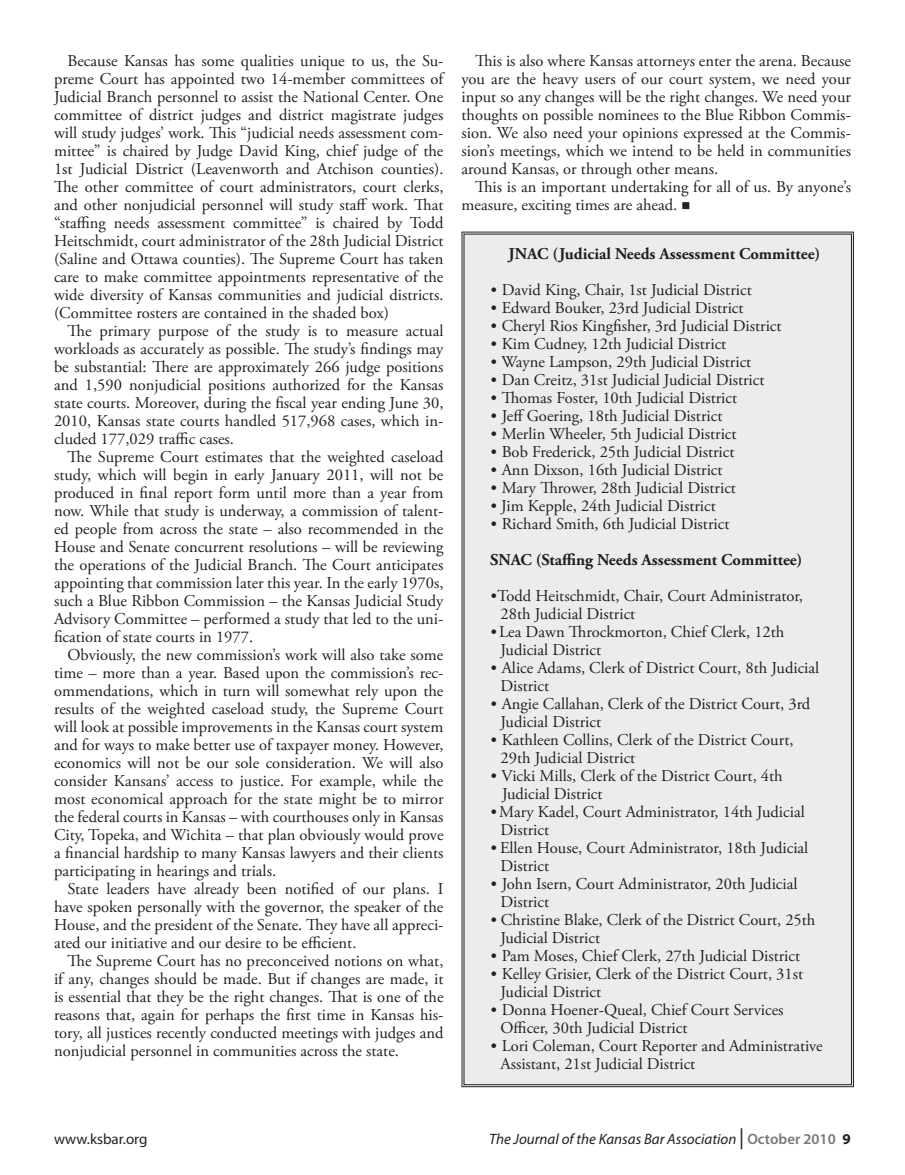
<style>
.page{position:relative;width:905px;height:1175px;background:#fff}
.page>*{position:absolute;margin:0;border:0;box-sizing:border-box;transform-origin:0 0}
.Body{font:16.5px/18px "Adobe Garamond Pro";color:#231f20;text-align:justify}
.Body-2{font:700 16.5px "Adobe Garamond Pro";color:#231f20}
.t1{font:italic 15px "Myriad Pro";color:#231f20}
.t2{font:15px "Myriad Pro";color:#231f20}
.s1{font-style:normal;font-size:21px}
.s2{font-weight:600;font-style:normal;color:#76787b}
.s3{font-weight:700;font-style:normal}
</style>
<div class="page">
<div style="left:461px;top:231px;width:393px;height:856px;background:#ececee"></div>
<p class="Body" style="left:54px;top:52px;width:391px;text-indent:14px">Because Kansas has some qualities unique to us, the Su&shy;preme Court has appointed two 14-member committees of Judicial Branch personnel to assist the National Center. One committee of district judges and district magistrate judges will study judges’ work. This “judicial needs assessment com&shy;mittee” is chaired by Judge David King, chief judge of the 1st Judicial District (Leavenworth and Atchison counties).<br>The other committee of court administrators, court clerks, and other nonjudicial personnel will study staff work. That “staffing needs assessment committee” is chaired by Todd Heitschmidt, court administrator of the 28th Judicial District (Saline and Ottawa counties). The Supreme Court has taken care to make committee appointments representative of the wide diversity of Kansas communities and judicial districts. (Committee rosters are contained in the shaded box)</p>
<p class="Body" style="left:54px;top:322px;width:391px;text-indent:14px">The primary purpose of the study is to measure actual workloads as accurately as possible. The study’s findings may be substantial: There are approximately 266 judge positions and 1,590 nonjudicial positions authorized for the Kansas state courts. Moreover, during the fiscal year ending June 30, 2010, Kansas state courts handled 517,968 cases, which in&shy;cluded 177,029 traffic cases.</p>
<p class="Body" style="left:54px;top:448px;width:391px;text-indent:14px">The Supreme Court estimates that the weighted caseload study, which will begin in early January 2011, will not be produced in final report form until more than a year from now. While that study is underway, a commission of talent&shy;ed people from across the state – also recommended in the House and Senate concurrent resolutions – will be reviewing the operations of the Judicial Branch. The Court anticipates appointing that commission later this year. In the early 1970s, such a Blue Ribbon Commission – the Kansas Judicial Study Advisory Committee – performed a study that led to the uni&shy;fication of state courts in 1977.</p>
<p class="Body" style="left:54px;top:646px;width:391px;text-indent:14px">Obviously, the new commission’s work will also take some time – more than a year. Based upon the commission’s rec&shy;ommendations, which in turn will somewhat rely upon the results of the weighted caseload study, the Supreme Court will look at possible improvements in the Kansas court system and for ways to make better use of taxpayer money. However, economics will not be our sole consideration. We will also consider Kansans’ access to justice. For example, while the most economical approach for the state might be to mirror the federal courts in Kansas – with courthouses only in Kansas City, Topeka, and Wichita – that plan obviously would prove a financial hardship to many Kansas lawyers and their clients participating in hearings and trials.</p>
<p class="Body" style="left:54px;top:880px;width:391px;text-indent:14px">State leaders have already been notified of our plans. I have spoken personally with the governor, the speaker of the House, and the president of the Senate. They have all appreci&shy;ated our initiative and our desire to be efficient.</p>
<p class="Body" style="left:54px;top:952px;width:391px;text-indent:14px">The Supreme Court has no preconceived notions on what, if any, changes should be made. But if changes are made, it is essential that they be the right changes. That is one of the reasons that, again for perhaps the first time in Kansas his&shy;tory, all justices recently conducted meetings with judges and nonjudicial personnel in communities across the state.</p>
<p class="Body" style="left:461px;top:52px;width:391px;text-indent:14px">This is also where Kansas attorneys enter the arena. Because you are the heavy users of our court system, we need your input so any changes will be the right changes. We need your thoughts on possible nominees to the Blue Ribbon Commis&shy;sion. We also need your opinions expressed at the Commis&shy;sion’s meetings, which we intend to be held in communities around Kansas, or through other means.</p>
<p class="Body" style="left:461px;top:178px;width:391px;text-indent:14px">This is an important undertaking for all of us. By anyone’s measure, exciting times are ahead. ■</p>
<p class="Body-2" style="left:508px;top:244px;width:313px">JNAC (Judicial Needs Assessment Committee)</p>
<p class="Body" style="left:490px;top:281px;width:263px">• David King, Chair, 1st Judicial District</p>
<p class="Body" style="left:490px;top:299px;width:255px">• Edward Bouker, 23rd Judicial District</p>
<p class="Body" style="left:490px;top:317px;width:293px">• Cheryl Rios Kingfisher, 3rd Judicial District</p>
<p class="Body" style="left:490px;top:335px;width:238px">• Kim Cudney, 12th Judicial District</p>
<p class="Body" style="left:490px;top:353px;width:263px">• Wayne Lampson, 29th Judicial District</p>
<p class="Body" style="left:490px;top:371px;width:276px">• Dan Creitz, 31st Judicial Judicial District</p>
<p class="Body" style="left:490px;top:389px;width:249px">• Thomas Foster, 10th Judicial District</p>
<p class="Body" style="left:490px;top:407px;width:234px">• Jeff Goering, 18th Judicial District</p>
<p class="Body" style="left:490px;top:425px;width:248px">• Merlin Wheeler, 5th Judicial District</p>
<p class="Body" style="left:490px;top:443px;width:246px">• Bob Frederick, 25th Judicial District</p>
<p class="Body" style="left:490px;top:461px;width:234px">• Ann Dixson, 16th Judicial District</p>
<p class="Body" style="left:490px;top:479px;width:247px">• Mary Thrower, 28th Judicial District</p>
<p class="Body" style="left:490px;top:497px;width:227px">• Jim Kepple, 24th Judicial District</p>
<p class="Body" style="left:490px;top:515px;width:241px">• Richard Smith, 6th Judicial District</p>
<p class="Body-2" style="left:490px;top:550px;width:314px">SNAC (Staffing Needs Assessment Committee)</p>
<p class="Body" style="left:490px;top:587px;width:314px">• Todd Heitschmidt, Chair, Court Administrator,</p>
<p class="Body" style="left:500px;top:605px;width:136px">28th Judicial District</p>
<p class="Body" style="left:490px;top:623px;width:296px">• Lea Dawn Throckmorton, Chief Clerk, 12th</p>
<p class="Body" style="left:500px;top:641px;width:102px">Judicial District</p>
<p class="Body" style="left:490px;top:659px;width:331px">• Alice Adams, Clerk of District Court, 8th Judicial</p>
<p class="Body" style="left:500px;top:677px;width:50px">District</p>
<p class="Body" style="left:490px;top:695px;width:322px">• Angie Callahan, Clerk of the District Court, 3rd</p>
<p class="Body" style="left:500px;top:713px;width:102px">Judicial District</p>
<p class="Body" style="left:490px;top:731px;width:305px">• Kathleen Collins, Clerk of the District Court,</p>
<p class="Body" style="left:500px;top:749px;width:136px">29th Judicial District</p>
<p class="Body" style="left:490px;top:767px;width:294px">• Vicki Mills, Clerk of the District Court, 4th</p>
<p class="Body" style="left:502px;top:785px;width:102px">Judicial District</p>
<p class="Body" style="left:490px;top:803px;width:316px">• Mary Kadel, Court Administrator, 14th Judicial</p>
<p class="Body" style="left:500px;top:821px;width:50px">District</p>
<p class="Body" style="left:490px;top:839px;width:320px">• Ellen House, Court Administrator, 18th Judicial</p>
<p class="Body" style="left:500px;top:857px;width:50px">District</p>
<p class="Body" style="left:490px;top:875px;width:309px">• John Isern, Court Administrator, 20th Judicial</p>
<p class="Body" style="left:500px;top:893px;width:50px">District</p>
<p class="Body" style="left:490px;top:911px;width:327px">• Christine Blake, Clerk of the District Court, 25th</p>
<p class="Body" style="left:500px;top:929px;width:101px">Judicial District</p>
<p class="Body" style="left:490px;top:947px;width:312px">• Pam Moses, Chief Clerk, 27th Judicial District</p>
<p class="Body" style="left:490px;top:965px;width:315px">• Kelley Grisier, Clerk of the District Court, 31st</p>
<p class="Body" style="left:500px;top:983px;width:102px">Judicial District</p>
<p class="Body" style="left:490px;top:1001px;width:295px">• Donna Hoener-Queal, Chief Court Services</p>
<p class="Body" style="left:500px;top:1019px;width:188px">Officer, 30th Judicial District</p>
<p class="Body" style="left:490px;top:1037px;width:334px">• Lori Coleman, Court Reporter and Administrative</p>
<p class="Body" style="left:500px;top:1055px;width:196px">Assistant, 21st Judicial District</p>
<p class="t2" style="left:54px;top:1129px;width:95px">www.ksbar.org</p>
<p class="t1" style="left:489px;top:1129px;width:363px">The Journal of the Kansas Bar Association <span class="s1">|</span> <span class="s2">October 2010</span> <span class="s3">9</span></p>
</div>
